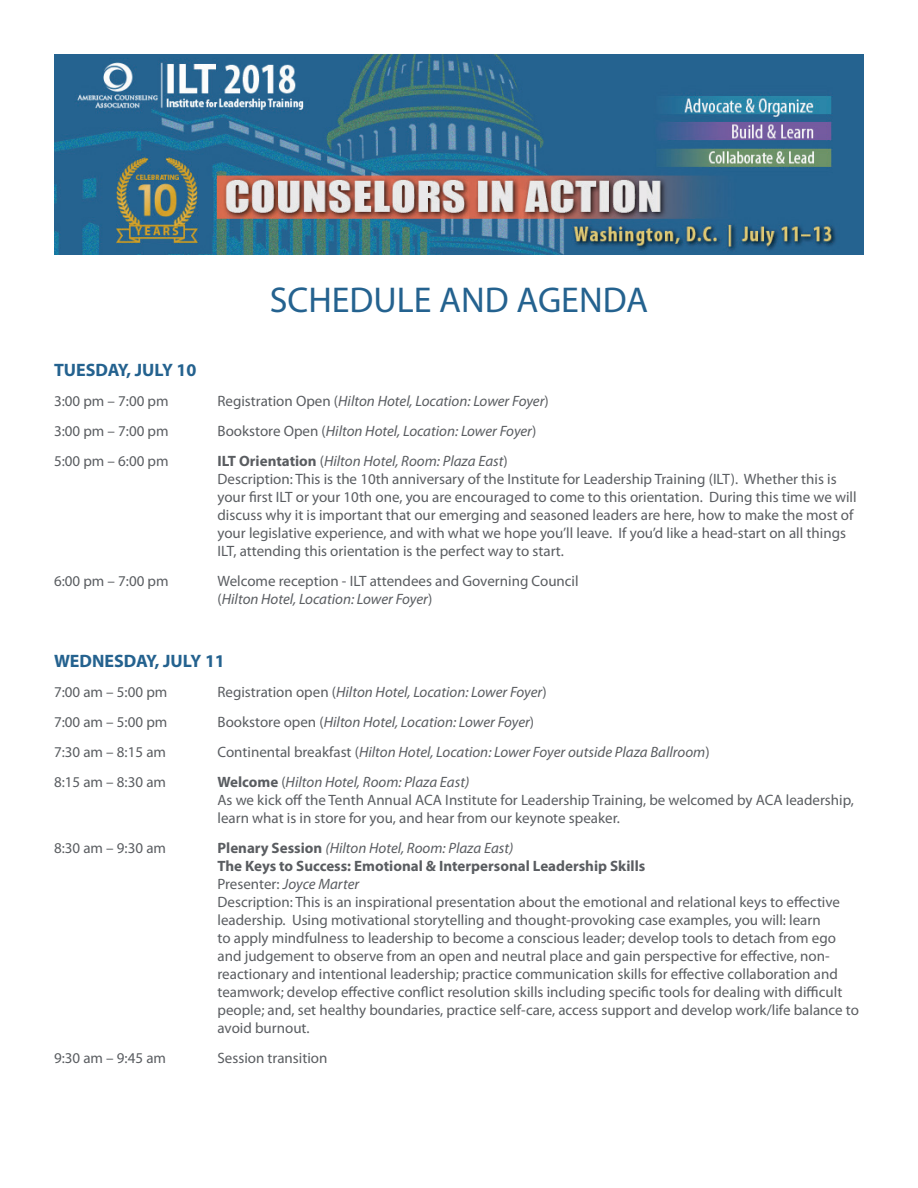
<style>
.page{position:relative;width:918px;height:1188px;background:#fff}
.page>*{position:absolute;margin:0;border:0;box-sizing:border-box;transform-origin:0 0}
.t1{font:36px "Myriad Pro";color:#24628f}
.t2{font:700 18px "Myriad Pro";color:#24628f}
.t3{font:15px/18px "Myriad Pro";color:#5a5d61}
.t4{font:italic 15px "Myriad Pro";color:#5a5d61}
.s1{font-style:normal}
.s2{font-weight:700}
.s3{font-style:italic}
</style>
<div class="page">
<img style="left:54px;top:54px;width:810px;height:200px">
<h1 class="t1" style="left:270px;top:278px;width:380px">SCHEDULE AND AGENDA</h1>
<p class="t2" style="left:54px;top:358px;width:144px">TUESDAY, JULY 10</p>
<p class="t3" style="left:54px;top:391px;width:116px">3:00 pm – 7:00 pm</p>
<p class="t4" style="left:218px;top:391px;width:333px"><span class="s1">Registration Open (</span>Hilton Hotel, Location: Lower Foyer<span class="s1">)</span></p>
<p class="t3" style="left:54px;top:421px;width:116px">3:00 pm – 7:00 pm</p>
<p class="t4" style="left:218px;top:421px;width:320px"><span class="s1">Bookstore Open (</span>Hilton Hotel, Location: Lower Foyer<span class="s1">)</span></p>
<p class="t3" style="left:54px;top:451px;width:116px">5:00 pm – 6:00 pm</p>
<p class="t3" style="left:218px;top:451px;width:641px"><span class="s2">ILT Orientation</span> (<span class="s3">Hilton Hotel, Room: Plaza East</span>)<br>Description: This is the 10th anniversary of the Institute for Leadership Training (ILT). Whether this is your first ILT or your 10th one, you are encouraged to come to this orientation. During this time we will discuss why it is important that our emerging and seasoned leaders are here, how to make the most of your legislative experience, and with what we hope you’ll leave. If you’d like a head-start on all things ILT, attending this orientation is the perfect way to start.</p>
<p class="t3" style="left:54px;top:571px;width:116px">6:00 pm – 7:00 pm</p>
<p class="t3" style="left:218px;top:571px;width:363px">Welcome reception - ILT attendees and Governing Council (<span class="s3">Hilton Hotel, Location: Lower Foyer</span>)</p>
<p class="t2" style="left:54px;top:650px;width:172px">WEDNESDAY, JULY 11</p>
<p class="t3" style="left:54px;top:683px;width:115px">7:00 am – 5:00 pm</p>
<p class="t4" style="left:218px;top:683px;width:331px"><span class="s1">Registration open (</span>Hilton Hotel, Location: Lower Foyer<span class="s1">)</span></p>
<p class="t3" style="left:54px;top:713px;width:115px">7:00 am – 5:00 pm</p>
<p class="t4" style="left:218px;top:713px;width:318px"><span class="s1">Bookstore open (</span>Hilton Hotel, Location: Lower Foyer<span class="s1">)</span></p>
<p class="t3" style="left:54px;top:743px;width:114px">7:30 am – 8:15 am</p>
<p class="t4" style="left:218px;top:743px;width:494px"><span class="s1">Continental breakfast (</span>Hilton Hotel, Location: Lower Foyer outside Plaza Ballroom<span class="s1">)</span></p>
<p class="t3" style="left:54px;top:773px;width:114px">8:15 am – 8:30 am</p>
<p class="t3" style="left:218px;top:773px;width:638px"><span class="s2">Welcome</span> (<span class="s3">Hilton Hotel, Room: Plaza East)<br></span>As we kick off the Tenth Annual ACA Institute for Leadership Training, be welcomed by ACA leadership, learn what is in store for you, and hear from our keynote speaker.</p>
<p class="t3" style="left:54px;top:839px;width:114px">8:30 am – 9:30 am</p>
<p class="t3" style="left:218px;top:839px;width:643px"><span class="s2">Plenary Session</span> <span class="s3">(Hilton Hotel, Room: Plaza East)<br></span><span class="s2">The Keys to Success: Emotional &amp; Interpersonal Leadership Skills<br></span>Presenter: <span class="s3">Joyce Marter<br></span>Description: This is an inspirational presentation about the emotional and relational keys to effective leadership. Using motivational storytelling and thought-provoking case examples, you will: learn<br>to apply mindfulness to leadership to become a conscious leader; develop tools to detach from ego and judgement to observe from an open and neutral place and gain perspective for effective, non&shy;reactionary and intentional leadership; practice communication skills for effective collaboration and teamwork; develop effective conflict resolution skills including specific tools for dealing with difficult people; and, set healthy boundaries, practice self-care, access support and develop work/life balance to avoid burnout.</p>
<p class="t3" style="left:54px;top:1049px;width:114px">9:30 am – 9:45 am</p>
<p class="t3" style="left:218px;top:1049px;width:111px">Session transition</p>
</div>
